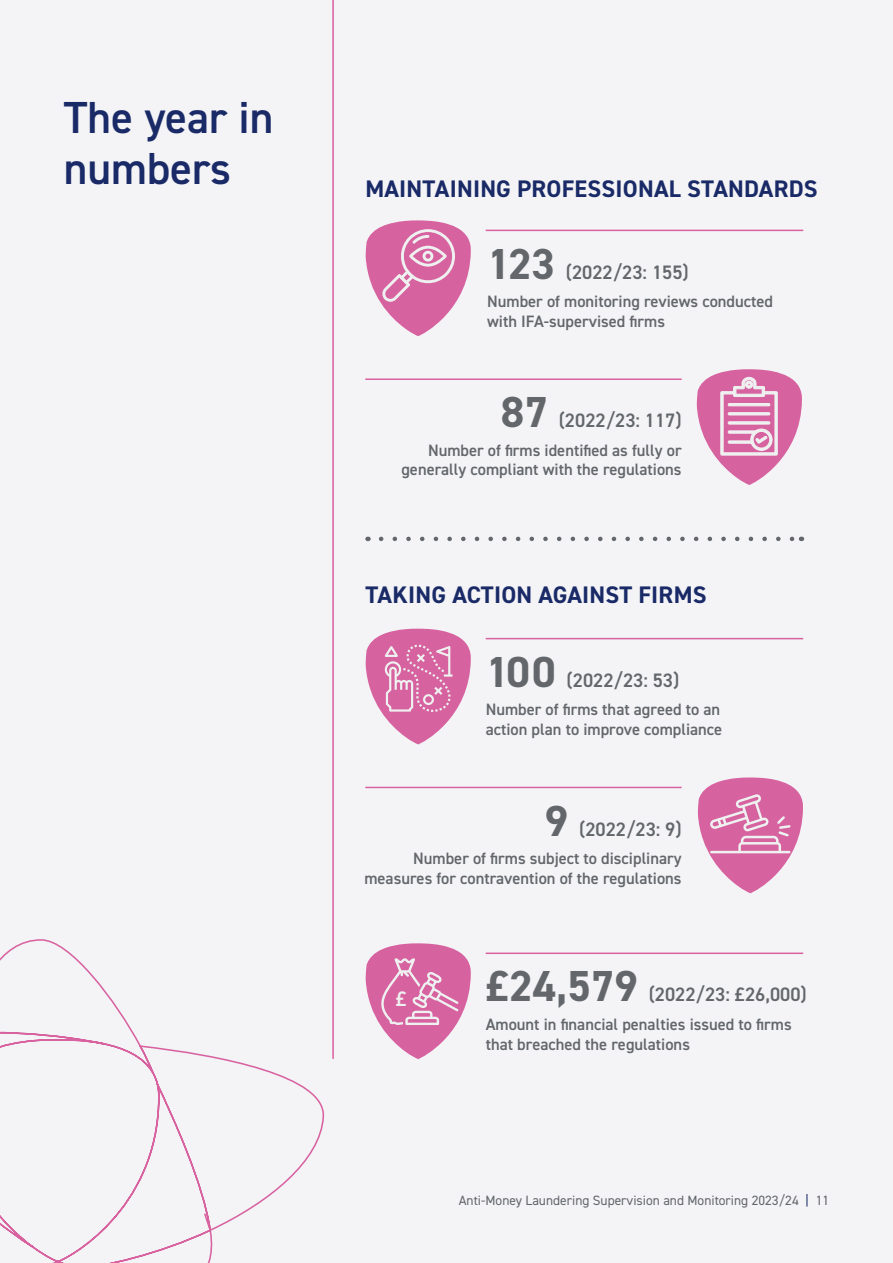
<style>
.page{position:relative;width:893px;height:1263px;background:#f4f4f7}
.page>*{position:absolute;margin:0;border:0;box-sizing:border-box;transform-origin:0 0}
.t1{font:600 45px/51px "DIN2014";color:#192a67}
.t2{font:700 43.5px "DIN2014";color:#63666a}
.t3{font:700 24px "DIN2014";letter-spacing:.01em;color:#192a67}
.t4{font:600 21px "DIN2014";color:#eff0f0}
.t5{font:600 19.5px "DIN2014";color:#63666a}
.t6{font:600 16.5px/19.8px "DIN2014";color:#63666a}
.t7{font:13.5px "DIN2014";color:#63666a}
.s1{color:#192a67}
</style>
<div class="page">
<svg style="left:0;top:939px;width:324px;height:324px"></svg>
<hr style="left:486px;top:230px;width:317px;height:1px;background:#d861a0">
<hr style="left:365px;top:378px;width:317px;height:2px;background:#d861a0">
<svg style="left:381px;top:537px;width:413px;height:4px"></svg>
<hr style="left:486px;top:638px;width:317px;height:1px;background:#d861a0">
<hr style="left:365px;top:787px;width:317px;height:1px;background:#d861a0">
<hr style="left:486px;top:952px;width:317px;height:2px;background:#d861a0">
<hr style="left:332px;top:0;width:2px;height:1059px;background:#d861a0">
<svg style="left:366px;top:220px;width:105px;height:116px"></svg>
<svg style="left:697px;top:369px;width:105px;height:116px"></svg>
<div style="left:728px;top:403px;width:42px;height:3px;border:1px solid #eff0f0"></div>
<div style="left:728px;top:412px;width:42px;height:3px;border:1px solid #eff0f0"></div>
<div style="left:728px;top:422px;width:42px;height:2px;border:1px solid #eff0f0"></div>
<div style="left:728px;top:431px;width:29px;height:2px;border:1px solid #eff0f0"></div>
<div style="left:728px;top:441px;width:25px;height:2px;border:1px solid #eff0f0"></div>
<svg style="left:366px;top:629px;width:105px;height:116px"></svg>
<svg style="left:698px;top:777px;width:105px;height:117px"></svg>
<svg style="left:366px;top:943px;width:105px;height:117px"></svg>
<h1 class="t1" style="left:64px;top:91px;width:211px">The year in numbers</h1>
<h3 class="t3" style="left:365px;top:173px;width:454px">MAINTAINING PROFESSIONAL STANDARDS</h3>
<h2 class="t2" style="left:487px;top:235px;width:69px">123</h2>
<p class="t5" style="left:566px;top:259px;width:124px">(2022/23: 155)</p>
<p class="t6" style="left:487px;top:291px;width:287px">Number of monitoring reviews conducted with IFA-supervised firms</p>
<h2 class="t2" style="left:501px;top:383px;width:48px">87</h2>
<p class="t5" style="left:559px;top:408px;width:124px">(2022/23: 117)</p>
<p class="t6" style="left:401px;top:440px;width:282px;text-align:right">Number of firms identified as fully or generally compliant with the regulations</p>
<h3 class="t3" style="left:365px;top:579px;width:343px">TAKING ACTION AGAINST FIRMS</h3>
<h2 class="t2" style="left:486px;top:643px;width:72px">100</h2>
<p class="t5" style="left:567px;top:667px;width:114px">(2022/23: 53)</p>
<p class="t6" style="left:486px;top:699px;width:238px">Number of firms that agreed to an action plan to improve compliance</p>
<h2 class="t2" style="left:545px;top:792px;width:25px">9</h2>
<p class="t5" style="left:579px;top:816px;width:104px">(2022/23: 9)</p>
<p class="t6" style="left:364px;top:848px;width:319px;text-align:right">Number of firms subject to disciplinary measures for contravention of the regulations</p>
<p class="t4" style="left:396px;top:985px;width:12px">£</p>
<h2 class="t2" style="left:486px;top:957px;width:154px">£24,579</h2>
<p class="t5" style="left:649px;top:982px;width:160px">(2022/23: £26,000)</p>
<p class="t6" style="left:486px;top:1014px;width:307px">Amount in financial penalties issued to firms that breached the regulations</p>
<p class="t7" style="left:459px;top:1192px;width:372px">Anti-Money Laundering Supervision and Monitoring 2023/24 <span class="s1">|</span> 11</p>
</div>
